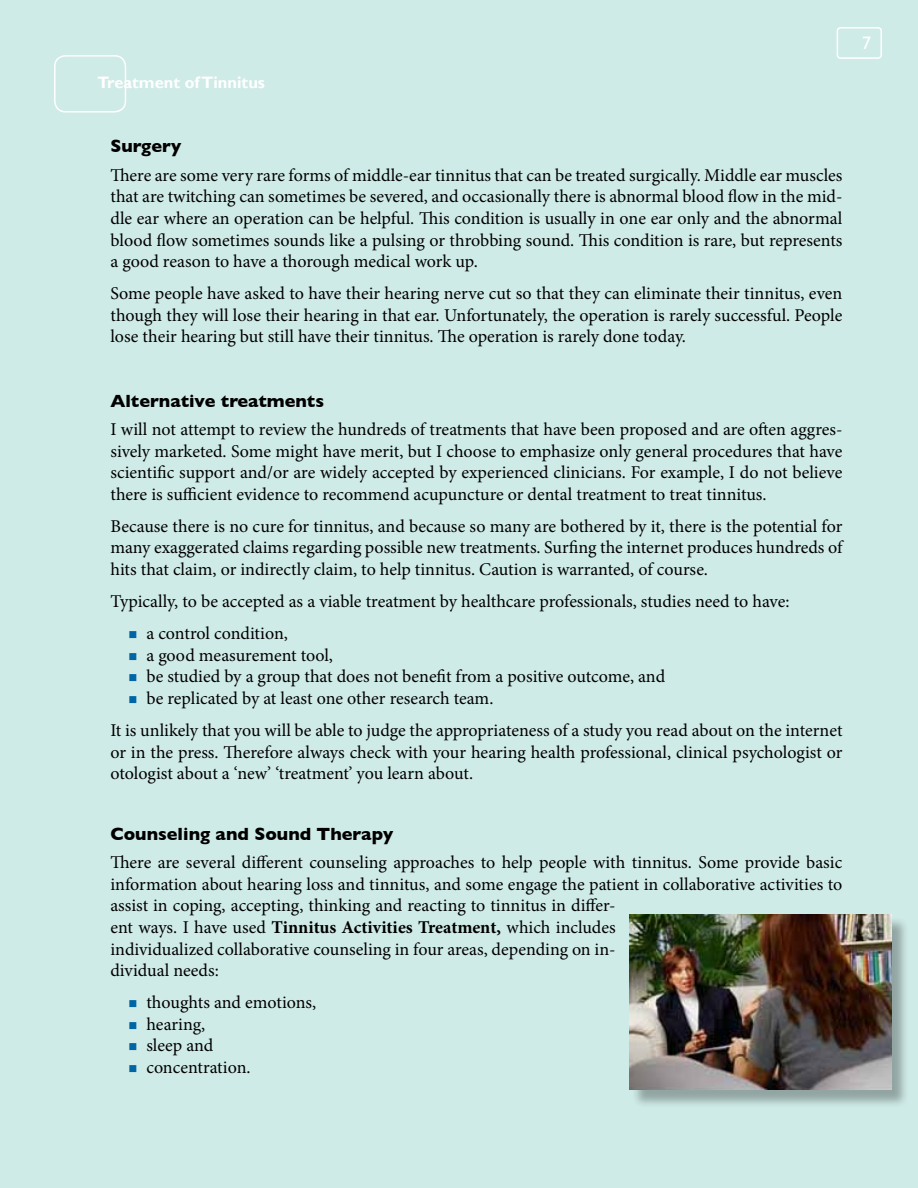
<style>
.page{position:relative;width:918px;height:1188px;background:#cfebe7}
.page>*{position:absolute;margin:0;border:0;box-sizing:border-box;transform-origin:0 0}
.t1{font:18px/21.6px "Minion Pro";letter-spacing:-.005em;color:#000;text-align:justify}
.t2{font:700 18px "Gill Sans";color:#000}
.t3{font:18px "Gill Sans";color:#fff}
.t4{font:700 16.5px "Gill Sans";color:#fff}
.s1{color:#0065a4}
.s2{font-weight:700}
</style>
<div class="page">
<div style="left:54px;top:55px;width:72px;height:58px;border:2px solid #fff;border-radius:11px"></div>
<div style="left:837px;top:27px;width:45px;height:32px;border:2px solid #fff;border-radius:3px"></div>
<div style="left:631px;top:917px;width:279px;height:192px;background:#000;opacity:.3"></div>
<img style="left:629px;top:914px;width:262px;height:176px">
<p class="t4" style="left:98px;top:73px;width:169px">Treatment of Tinnitus</p>
<p class="t3" style="left:862px;top:32px;width:10px">7</p>
<p class="t2" style="left:110px;top:136px;width:73px">Surgery</p>
<p class="t1" style="left:110px;top:164px;width:734px">There are some very rare forms of middle-ear tinnitus that can be treated surgically. Middle ear muscles that are twitching can sometimes be severed, and occasionally there is abnormal blood flow in the mid&shy;dle ear where an operation can be helpful. This condition is usually in one ear only and the abnormal blood flow sometimes sounds like a pulsing or throbbing sound. This condition is rare, but represents a good reason to have a thorough medical work up.</p>
<p class="t1" style="left:110px;top:283px;width:733px">Some people have asked to have their hearing nerve cut so that they can eliminate their tinnitus, even though they will lose their hearing in that ear. Unfortunately, the operation is rarely successful. People lose their hearing but still have their tinnitus. The operation is rarely done today.</p>
<p class="t2" style="left:110px;top:390px;width:215px">Alternative treatments</p>
<p class="t1" style="left:110px;top:419px;width:734px">I will not attempt to review the hundreds of treatments that have been proposed and are often aggres&shy;sively marketed. Some might have merit, but I choose to emphasize only general procedures that have scientific support and/or are widely accepted by experienced clinicians. For example, I do not believe there is sufficient evidence to recommend acupuncture or dental treatment to treat tinnitus.</p>
<p class="t1" style="left:110px;top:515px;width:733px">Because there is no cure for tinnitus, and because so many are bothered by it, there is the potential for many exaggerated claims regarding possible new treatments. Surfing the internet produces hundreds of hits that claim, or indirectly claim, to help tinnitus. Caution is warranted, of course.</p>
<p class="t1" style="left:110px;top:591px;width:681px">Typically, to be accepted as a viable treatment by healthcare professionals, studies need to have:</p>
<p class="t1" style="left:128px;top:623px;width:161px"><span class="s1">■</span> a control condition,</p>
<p class="t1" style="left:128px;top:644px;width:206px"><span class="s1">■</span> a good measurement tool,</p>
<p class="t1" style="left:128px;top:666px;width:538px"><span class="s1">■</span> be studied by a group that does not benefit from a positive outcome, and</p>
<p class="t1" style="left:110px;top:682px;width:734px;line-height:32.1px;text-indent:18px"><span class="s1">■</span> be replicated by at least one other research team.<br>It is unlikely that you will be able to judge the appropriateness of a study you read about on the internet</p>
<p class="t1" style="left:110px;top:741px;width:734px">or in the press. Therefore always check with your hearing health professional, clinical psychologist or otologist about a ‘new’ ‘treatment’ you learn about.</p>
<p class="t2" style="left:110px;top:823px;width:284px">Counseling and Sound Therapy</p>
<p class="t1" style="left:110px;top:852px;width:733px;text-align:left">There are several different counseling approaches to help people with tinnitus. Some provide basic information about hearing loss and tinnitus, and some engage the patient in collaborative activities to assist in coping, accepting, thinking and reacting to tinnitus in differ-<br>ent ways. I have used <span class="s2">Tinnitus Activities Treatment,</span> which includes<br>individualized collaborative counseling in four areas, depending on in-<br>dividual needs:</p>
<p class="t1" style="left:128px;top:992px;width:189px"><span class="s1">■</span> thoughts and emotions,</p>
<p class="t1" style="left:128px;top:1013px;width:78px"><span class="s1">■</span> hearing,</p>
<p class="t1" style="left:128px;top:1035px;width:86px"><span class="s1">■</span> sleep and</p>
<p class="t1" style="left:128px;top:1057px;width:124px"><span class="s1">■</span> concentration.</p>
</div>
